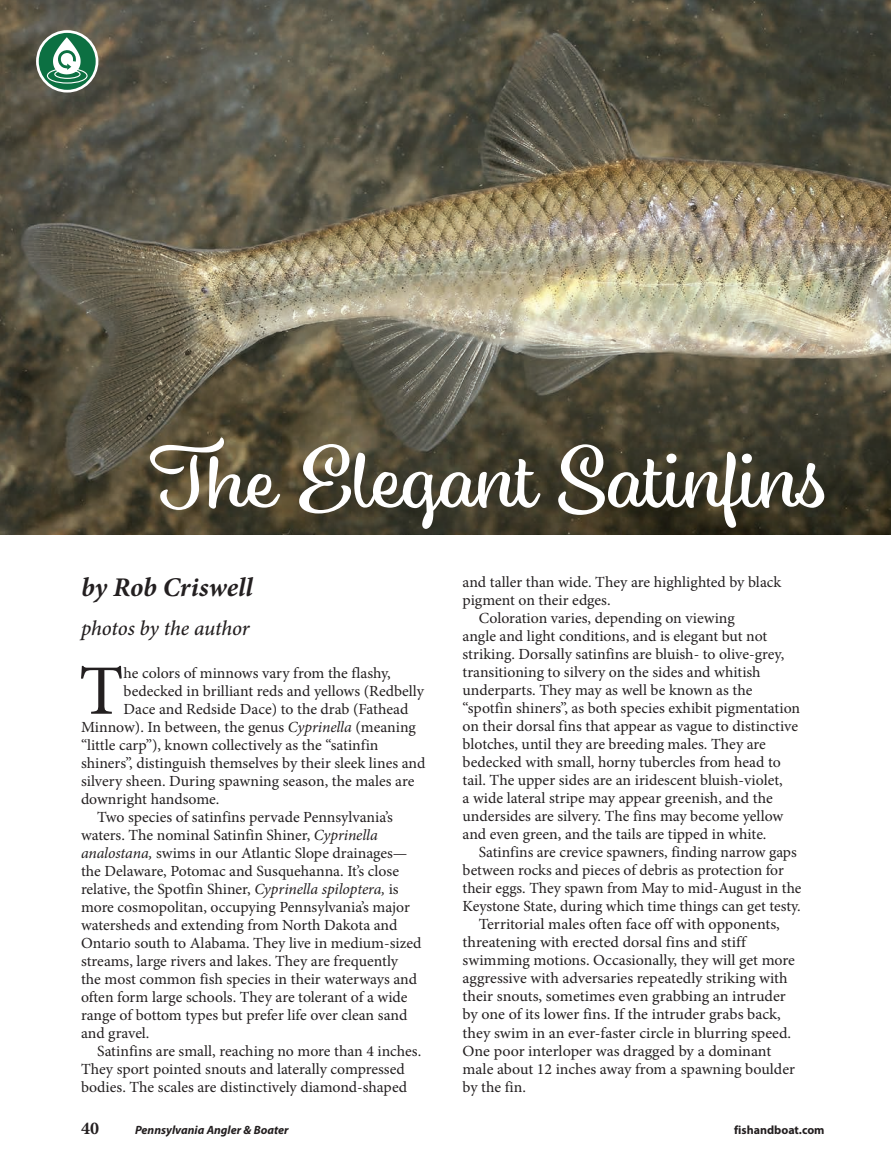
<style>
.page{position:relative;width:891px;height:1176px;background:#fff}
.page>*{position:absolute;margin:0;border:0;box-sizing:border-box;transform-origin:0 0}
.New_subhead{font:83.1px "Eds Market Upright Script";color:#fff;scale:1.14 1}
.Magazine_body_text{font:70.8px "Minion Pro";color:#231f20}
.new_author_byline{font:italic 700 27px "Minion Pro";color:#231f20}
.new_author_byline-2{font:italic 500 21px "Minion Pro";letter-spacing:-.01em;color:#231f20}
.t1{font:700 18px "Minion Pro";color:#231f20}
.Magazine_body_text-2{font:15.45px/18px "Minion Pro";color:#231f20}
.Magazine_body_text-3{font:15.45px/18px "Minion Pro";color:#231f20;scale:1.04 1}
.t2{font:italic 700 12px "Myriad Pro";color:#231f20}
.t3{font:700 12px "Myriad Pro";color:#231f20}
.s1{font-size:76.5px}
.s2{font-size:78.45px}
.s3{font-style:italic}
</style>
<div class="page">
<img style="left:0;top:0;width:891px;height:534px">
<svg style="left:37px;top:31px;width:60px;height:60px"></svg>
<div style="left:36px;top:30px;width:62px;height:62px;border:3px solid #fff;border-radius:50%"></div>
<div style="left:47px;top:68px;width:41px;height:16px;border:1px solid #fff;border-radius:50%"></div>
<div style="left:54px;top:69px;width:27px;height:10px;border:1px solid #fff;border-radius:50%"></div>
<svg style="left:53px;top:37px;width:28px;height:37px"></svg>
<p class="New_subhead" style="left:149px;top:429px;width:596px"><span class="s1">T</span><span class="s2">he</span> Elegant Satinfins</p>
<p class="new_author_byline" style="left:81px;top:567px;width:173px">by Rob Criswell</p>
<p class="new_author_byline-2" style="left:81px;top:613px;width:170px">photos by the author</p>
<p class="Magazine_body_text" style="left:79px;top:643px;width:46px">T</p>
<p class="Magazine_body_text-2" style="left:124px;top:663px;width:269px">he colors of minnows vary from the flashy,</p>
<p class="Magazine_body_text-2" style="left:124px;top:681px;width:302px">bedecked in brilliant reds and yellows (Redbelly</p>
<p class="Magazine_body_text-2" style="left:124px;top:699px;width:287px">Dace and Redside Dace) to the drab (Fathead</p>
<p class="Magazine_body_text-2" style="left:81px;top:717px;width:337px">Minnow). In between, the genus <span class="s3">Cyprinella</span> (meaning</p>
<p class="Magazine_body_text-2" style="left:81px;top:735px;width:299px">“little carp”), known collectively as the “satinfin</p>
<p class="Magazine_body_text-2" style="left:81px;top:753px;width:346px">shiners”, distinguish themselves by their sleek lines and</p>
<p class="Magazine_body_text-2" style="left:81px;top:771px;width:335px">silvery sheen. During spawning season, the males are</p>
<p class="Magazine_body_text-2" style="left:81px;top:789px;width:140px">downright handsome.</p>
<p class="Magazine_body_text-2" style="left:81px;top:807px;width:342px;text-indent:16px">Two species of satinfins pervade Pennsylvania’s waters. The nominal Satinfin Shiner, <span class="s3">Cyprinella analostana,</span> swims in our Atlantic Slope drainages— the Delaware, Potomac and Susquehanna. It’s close relative, the Spotfin Shiner, <span class="s3">Cyprinella spiloptera,</span> is more cosmopolitan, occupying Pennsylvania’s major watersheds and extending from North Dakota and Ontario south to Alabama. They live in medium-sized streams, large rivers and lakes. They are frequently the most common fish species in their waterways and often form large schools. They are tolerant of a wide range of bottom types but prefer life over clean sand and gravel.</p>
<p class="Magazine_body_text-2" style="left:81px;top:1041px;width:342px;text-indent:16px">Satinfins are small, reaching no more than 4 inches.<br>They sport pointed snouts and laterally compressed bodies. The scales are distinctively diamond-shaped</p>
<p class="Magazine_body_text-2" style="left:463px;top:573px;width:320px">and taller than wide. They are highlighted by black pigment on their edges.</p>
<p class="Magazine_body_text-2" style="left:463px;top:609px;width:339px;text-indent:16px">Coloration varies, depending on viewing<br>angle and light conditions, and is elegant but not striking. Dorsally satinfins are bluish- to olive-grey, transitioning to silvery on the sides and whitish underparts. They may as well be known as the “spotfin shiners”, as both species exhibit pigmentation on their dorsal fins that appear as vague to distinctive blotches, until they are breeding males. They are bedecked with small, horny tubercles from head to tail. The upper sides are an iridescent bluish-violet,<br>a wide lateral stripe may appear greenish, and the undersides are silvery. The fins may become yellow and even green, and the tails are tipped in white.</p>
<p class="Magazine_body_text-2" style="left:463px;top:843px;width:340px;text-indent:16px">Satinfins are crevice spawners, finding narrow gaps between rocks and pieces of debris as protection for their eggs. They spawn from May to mid-August in the Keystone State, during which time things can get testy.</p>
<p class="Magazine_body_text-3" style="left:463px;top:915px;width:321px;text-indent:16px">Territorial males often face off with opponents, threatening with erected dorsal fins and stiff swimming motions. Occasionally, they will get more aggressive with adversaries repeatedly striking with their snouts, sometimes even grabbing an intruder by one of its lower fins. If the intruder grabs back, they swim in an ever-faster circle in blurring speed.<br>One poor interloper was dragged by a dominant male about 12 inches away from a spawning boulder by the fin.</p>
<p class="t1" style="left:81px;top:1115px;width:19px">40</p>
<p class="t2" style="left:135px;top:1121px;width:155px">Pennsylvania Angler &amp; Boater</p>
<p class="t3" style="left:734px;top:1121px;width:92px">fishandboat.com</p>
</div>
